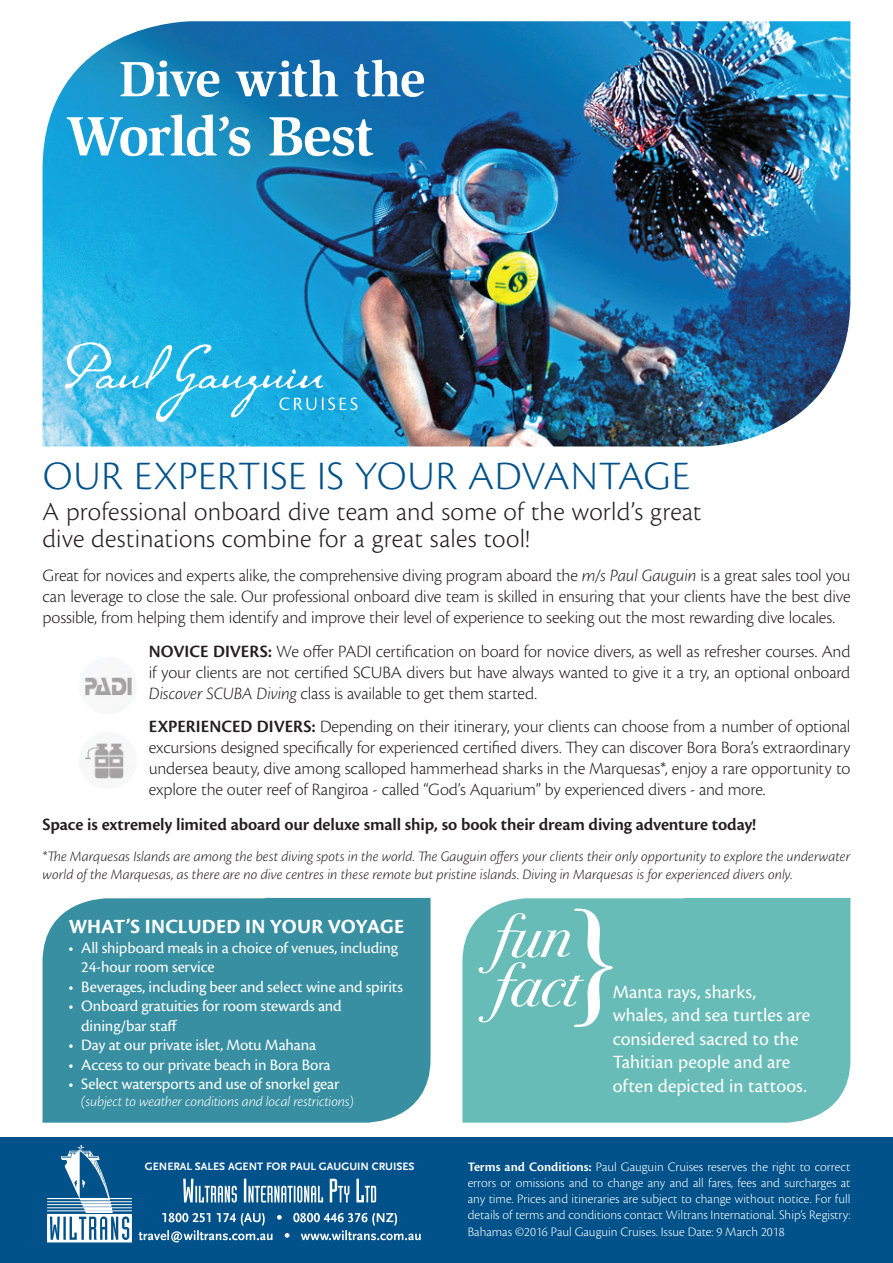
<style>
.page{position:relative;width:893px;height:1263px;background:#fff}
.page>*{position:absolute;margin:0;border:0;box-sizing:border-box;transform-origin:0 0}
.t1{font:700 57px "Slimbach";letter-spacing:-.035em;color:#fff}
.t2{font:700 51px "Slimbach";letter-spacing:-.025em;color:#fff}
.t3{font:300 42px "Cronos Pro";letter-spacing:.015em;color:#01528a}
.t4{font:300 27px/27px "Cronos Pro";letter-spacing:.01em;color:#231f20}
.t5{font:700 21px "Cronos Pro";letter-spacing:.005em;color:#fff}
.t6{font:19.5px/23.4px "Cronos Pro";color:#fff}
.t7{font:300 18px/21px "Cronos Pro";letter-spacing:-.01em;color:#231f20;text-align:justify}
.t8{font:600 18px "Cronos Pro";letter-spacing:-.01em;color:#231f20}
.t9{font:16.5px/19.5px "Cronos Pro";letter-spacing:-.01em;color:#fff}
.t10{font:italic 300 15px/18px "Cronos Pro";color:#231f20}
.t11{font:italic 300 15px "Cronos Pro";letter-spacing:-.015em;color:#fff}
.t12{font:300 13.5px/16.2px "Cronos Pro";color:#fff;text-align:justify}
.t13{font:700 11.25px "Scala Sans LF";color:#fff}
.s1{font-style:italic}
.s2{font-weight:600}
</style>
<div class="page">
<img style="left:84px;top:738px;width:45px;height:43px">
<img style="left:84px;top:677px;width:52px;height:22px">
<div style="left:43px;top:898px;width:388px;height:225px;background:#388fa2"></div>
<div style="left:462px;top:898px;width:388px;height:225px;background:#68bcb8"></div>
<img style="left:43px;top:21px;width:807px;height:425px">
<svg style="left:65px;top:342px;width:292px;height:80px;background:#3db9e5"></svg>
<div style="left:0;top:1137px;width:893px;height:126px;background:#01528a"></div>
<svg style="left:47px;top:1145px;width:85px;height:97px"></svg>
<svg style="left:139px;top:1213px;width:282px;height:29px"></svg>
<svg style="left:183px;top:1179px;width:193px;height:23px"></svg>
<svg style="left:479px;top:908px;width:134px;height:119px"></svg>
<h2 class="t2" style="left:119px;top:49px;width:308px">Dive with the</h2>
<h1 class="t1" style="left:65px;top:102px;width:310px">World’s Best</h1>
<h3 class="t3" style="left:43px;top:452px;width:648px">OUR EXPERTISE IS YOUR ADVANTAGE</h3>
<h3 class="t4" style="left:43px;top:498px;width:661px">A professional onboard dive team and some of the world’s great dive destinations combine for a great sales tool!</h3>
<p class="t7" style="left:43px;top:565px;width:809px">Great for novices and experts alike, the comprehensive diving program aboard the <span class="s1">m/s Paul Gauguin</span> is a great sales tool you can leverage to close the sale. Our professional onboard dive team is skilled in ensuring that your clients have the best dive possible, from helping them identify and improve their level of experience to seeking out the most rewarding dive locales.</p>
<p class="t7" style="left:149px;top:640px;width:703px"><span class="s2">NOVICE DIVERS:</span> We offer PADI certification on board for novice divers, as well as refresher courses. And if your clients are not certified SCUBA divers but have always wanted to give it a try, an optional onboard <span class="s1">Discover SCUBA Diving</span> class is available to get them started.</p>
<p class="t7" style="left:149px;top:716px;width:703px"><span class="s2">EXPERIENCED DIVERS:</span> Depending on their itinerary, your clients can choose from a number of optional excursions designed specifically for experienced certified divers. They can discover Bora Bora’s extraordinary undersea beauty, dive among scalloped hammerhead sharks in the Marquesas*, enjoy a rare opportunity to explore the outer reef of Rangiroa - called “God’s Aquarium” by experienced divers - and more.</p>
<p class="t8" style="left:43px;top:814px;width:715px">Space is extremely limited aboard our deluxe small ship, so book their dream diving adventure today!</p>
<p class="t10" style="left:43px;top:847px;width:809px">*The Marquesas Islands are among the best diving spots in the world. The Gauguin offers your clients their only opportunity to explore the underwater world of the Marquesas, as there are no dive centres in these remote but pristine islands. Diving in Marquesas is for experienced divers only.</p>
<p class="t5" style="left:69px;top:915px;width:337px">WHAT’S INCLUDED IN YOUR VOYAGE</p>
<p class="t9" style="left:81px;top:938px;width:318px;text-indent:-13px">• All shipboard meals in a choice of venues, including<br>24-hour room service</p>
<p class="t9" style="left:69px;top:977px;width:336px">• Beverages, including beer and select wine and spirits</p>
<p class="t9" style="left:81px;top:996px;width:262px;text-indent:-13px">• Onboard gratuities for room stewards and dining/bar staff</p>
<p class="t9" style="left:69px;top:1035px;width:249px">• Day at our private islet, Motu Mahana</p>
<p class="t9" style="left:69px;top:1055px;width:264px">• Access to our private beach in Bora Bora</p>
<p class="t9" style="left:69px;top:1074px;width:272px">• Select watersports and use of snorkel gear</p>
<p class="t11" style="left:81px;top:1092px;width:274px">(subject to weather conditions and local restrictions)</p>
<p class="t6" style="left:613px;top:980px;width:199px">Manta rays, sharks, whales, and sea turtles are considered sacred to the<br>Tahitian people and are often depicted in tattoos.</p>
<p class="t13" style="left:145px;top:1160px;width:271px">GENERAL SALES AGENT FOR PAUL GAUGUIN CRUISES</p>
<p class="t12" style="left:468px;top:1158px;width:384px"><span class="s2">Terms and Conditions:</span> Paul Gauguin Cruises reserves the right to correct errors or omissions and to change any and all fares, fees and surcharges at any time. Prices and itineraries are subject to change without notice. For full details of terms and conditions contact Wiltrans International. Ship’s Registry:<br>Bahamas ©2016 Paul Gauguin Cruises. Issue Date: 9 March 2018</p>
</div>
